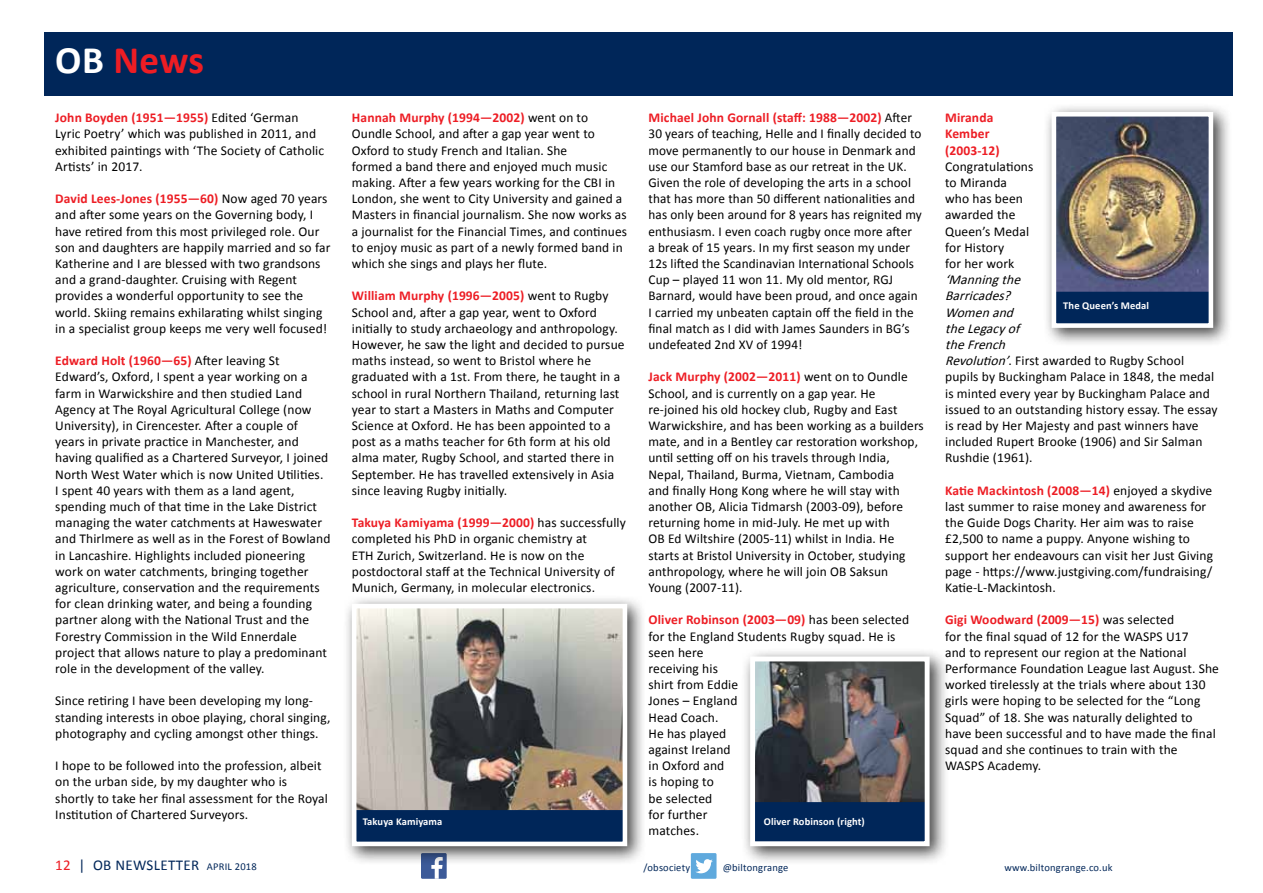
<style>
.page{position:relative;width:1263px;height:893px;background:#fff}
.page>*{position:absolute;margin:0;border:0;box-sizing:border-box;transform-origin:0 0}
.t1{font:700 39px "Calibri";letter-spacing:.005em;color:#ed1d24}
.t2{font:15px "Calibri";letter-spacing:.02em;color:#002659}
.t3{font:13.5px/16.2px "Calibri";letter-spacing:.01em;color:#000}
.t4{font:700 13.5px/16.2px "Calibri";letter-spacing:.01em;color:#ed1d24}
.t5{font:700 10.5px "Calibri";letter-spacing:.01em;color:#fff}
.t6{font:10.5px "Calibri";letter-spacing:.02em;color:#002659}
.s1{color:#fff}
.s2{font-weight:700;color:#ed1d24}
.s3{font-style:italic}
.s4{color:#ed1d24}
.s5{font-size:10.5px}
</style>
<div class="page">
<div style="left:45px;top:32px;width:1188px;height:64px;background:#002659"></div>
<div style="left:421px;top:853px;width:26px;height:26px;background:#3c5a99"></div>
<svg style="left:431px;top:865px;width:12px;height:14px"></svg>
<div style="left:691px;top:853px;width:25px;height:26px;background:#5fa9dd"></div>
<svg style="left:695px;top:859px;width:18px;height:14px"></svg>
<div style="left:343px;top:595px;width:304px;height:270px;background:#000;opacity:.75"></div>
<div style="left:354px;top:606px;width:271px;height:238px;background:#002659"></div>
<img style="left:358px;top:610px;width:263px;height:200px">
<div style="left:352px;top:604px;width:275px;height:242px;border:5px solid #fff"></div>
<div style="left:741px;top:648px;width:208px;height:218px;background:#000;opacity:.75"></div>
<div style="left:752px;top:659px;width:175px;height:185px;background:#002659"></div>
<img style="left:756px;top:663px;width:167px;height:139px">
<div style="left:750px;top:657px;width:179px;height:189px;border:5px solid #fff"></div>
<div style="left:1043px;top:103px;width:190px;height:244px;background:#000;opacity:.75"></div>
<div style="left:1054px;top:114px;width:157px;height:212px;background:#002659"></div>
<img style="left:1057px;top:118px;width:150px;height:174px">
<div style="left:1051px;top:112px;width:162px;height:216px;border:5px solid #fff"></div>
<h1 class="t1" style="left:55px;top:36px;width:150px"><span class="s1">OB</span> News</h1>
<p class="t3" style="left:55px;top:110px;width:270px"><span class="s2">John Boyden (1951—1955)</span> Edited ‘German Lyric Poetry’ which was published in 2011, and exhibited paintings with ‘The Society of Catholic Artists’ in 2017.</p>
<p class="t3" style="left:55px;top:191px;width:277px"><span class="s2">David Lees-Jones (1955—60)</span> Now aged 70 years and after some years on the Governing body, I have retired from this most privileged role. Our son and daughters are happily married and so far Katherine and I are blessed with two grandsons and a grand-daughter. Cruising with Regent provides a wonderful opportunity to see the world. Skiing remains exhilarating whilst singing in a specialist group keeps me very well focused!</p>
<p class="t3" style="left:55px;top:353px;width:277px"><span class="s2">Edward Holt (1960—65)</span> After leaving St Edward’s, Oxford, I spent a year working on a farm in Warwickshire and then studied Land Agency at The Royal Agricultural College (now University), in Cirencester. After a couple of years in private practice in Manchester, and having qualified as a Chartered Surveyor, I joined North West Water which is now United Utilities.<br>I spent 40 years with them as a land agent, spending much of that time in the Lake District managing the water catchments at Haweswater and Thirlmere as well as in the Forest of Bowland in Lancashire. Highlights included pioneering work on water catchments, bringing together agriculture, conservation and the requirements for clean drinking water, and being a founding partner along with the National Trust and the Forestry Commission in the Wild Ennerdale project that allows nature to play a predominant role in the development of the valley.</p>
<p class="t3" style="left:55px;top:693px;width:277px">Since retiring I have been developing my long&shy;standing interests in oboe playing, choral singing, photography and cycling amongst other things.</p>
<p class="t3" style="left:55px;top:758px;width:274px">I hope to be followed into the profession, albeit on the urban side, by my daughter who is shortly to take her final assessment for the Royal Institution of Chartered Surveyors.</p>
<p class="t3" style="left:352px;top:110px;width:277px"><span class="s2">Hannah Murphy (1994—2002)</span> went on to Oundle School, and after a gap year went to Oxford to study French and Italian. She<br>formed a band there and enjoyed much music making. After a few years working for the CBI in London, she went to City University and gained a Masters in financial journalism. She now works as a journalist for the Financial Times, and continues to enjoy music as part of a newly formed band in which she sings and plays her flute.</p>
<p class="t3" style="left:352px;top:288px;width:274px"><span class="s2">William Murphy (1996—2005)</span> went to Rugby School and, after a gap year, went to Oxford initially to study archaeology and anthropology.<br>However, he saw the light and decided to pursue maths instead, so went to Bristol where he graduated with a 1st. From there, he taught in a school in rural Northern Thailand, returning last year to start a Masters in Maths and Computer Science at Oxford. He has been appointed to a post as a maths teacher for 6th form at his old alma mater, Rugby School, and started there in September. He has travelled extensively in Asia since leaving Rugby initially.</p>
<p class="t3" style="left:352px;top:515px;width:276px"><span class="s2">Takuya Kamiyama (1999—2000)</span> has successfully completed his PhD in organic chemistry at<br>ETH Zurich, Switzerland. He is now on the postdoctoral staff at the Technical University of Munich, Germany, in molecular electronics.</p>
<p class="t3" style="left:648px;top:110px;width:275px"><span class="s2">Michael John Gornall (staff: 1988—2002)</span> After 30 years of teaching, Helle and I finally decided to move permanently to our house in Denmark and use our Stamford base as our retreat in the UK.<br>Given the role of developing the arts in a school that has more than 50 different nationalities and has only been around for 8 years has reignited my enthusiasm. I even coach rugby once more after<br>a break of 15 years. In my first season my under 12s lifted the Scandinavian International Schools Cup – played 11 won 11. My old mentor, RGJ Barnard, would have been proud, and once again I carried my unbeaten captain off the field in the final match as I did with James Saunders in BG’s undefeated 2nd XV of 1994!</p>
<p class="t3" style="left:648px;top:370px;width:277px"><span class="s2">Jack Murphy (2002—2011)</span> went on to Oundle School, and is currently on a gap year. He re-joined his old hockey club, Rugby and East Warwickshire, and has been working as a builders mate, and in a Bentley car restoration workshop, until setting off on his travels through India, Nepal, Thailand, Burma, Vietnam, Cambodia<br>and finally Hong Kong where he will stay with another OB, Alicia Tidmarsh (2003-09), before returning home in mid-July. He met up with<br>OB Ed Wiltshire (2005-11) whilst in India. He starts at Bristol University in October, studying anthropology, where he will join OB Saksun Young (2007-11).</p>
<p class="t3" style="left:648px;top:612px;width:262px"><span class="s2">Oliver Robinson (2003—09)</span> has been selected for the England Students Rugby squad. He is seen here<br>receiving his<br>shirt from Eddie<br>Jones – England<br>Head Coach.<br>He has played<br>against Ireland<br>in Oxford and<br>is hoping to<br>be selected<br>for further<br>matches.</p>
<p class="t5" style="left:363px;top:815px;width:81px">Takuya Kamiyama</p>
<p class="t5" style="left:764px;top:815px;width:102px">Oliver Robinson (right)</p>
<p class="t4" style="left:945px;top:109px;width:56px">Miranda<br>Kember (2003-12)</p>
<p class="t3" style="left:945px;top:158px;width:90px">Congratulations to Miranda who has been awarded the<br>Queen’s Medal for History<br>for her work</p>
<p class="t3" style="left:945px;top:272px;width:274px"><span class="s3">‘Manningthe<br>Barricades?<br>Women and<br>theLegacyof<br>theFrench<br>Revolution’</span>. First awarded to Rugby School pupils by Buckingham Palace in 1848, the medal is minted every year by Buckingham Palace and issued to an outstanding history essay. The essay is read by Her Majesty and past winners have included Rupert Brooke (1906) and Sir Salman<br>Rushdie (1961).</p>
<p class="t3" style="left:945px;top:482px;width:269px"><span class="s2">Katie Mackintosh (2008—14)</span> enjoyed a skydive last summer to raise money and awareness for the Guide Dogs Charity. Her aim was to raise £2,500 to name a puppy. Anyone wishing to support her endeavours can visit her Just Giving page - https://www.justgiving.com/fundraising/ Katie-L-Mackintosh.</p>
<p class="t3" style="left:945px;top:613px;width:275px"><span class="s2">Gigi Woodward (2009—15)</span> was selected<br>for the final squad of 12 for the WASPS U17<br>and to represent our region at the National Performance Foundation League last August. She worked tirelessly at the trials where about 130 girls were hoping to be selected for the “Long Squad” of 18. She was naturally delighted to have been successful and to have made the final squad and she continues to train with the WASPS Academy.</p>
<p class="t5" style="left:1063px;top:299px;width:87px">The Queen’s Medal</p>
<p class="t2" style="left:55px;top:860px;width:203px"><span class="s4">12</span> | OB NEWSLETTER <span class="s5">APRIL 2018</span></p>
<p class="t6" style="left:643px;top:860px;width:48px">/obsociety</p>
<p class="t6" style="left:723px;top:860px;width:67px">@biltongrange</p>
<p class="t6" style="left:1004px;top:860px;width:110px">www.biltongrange.co.uk</p>
</div>
